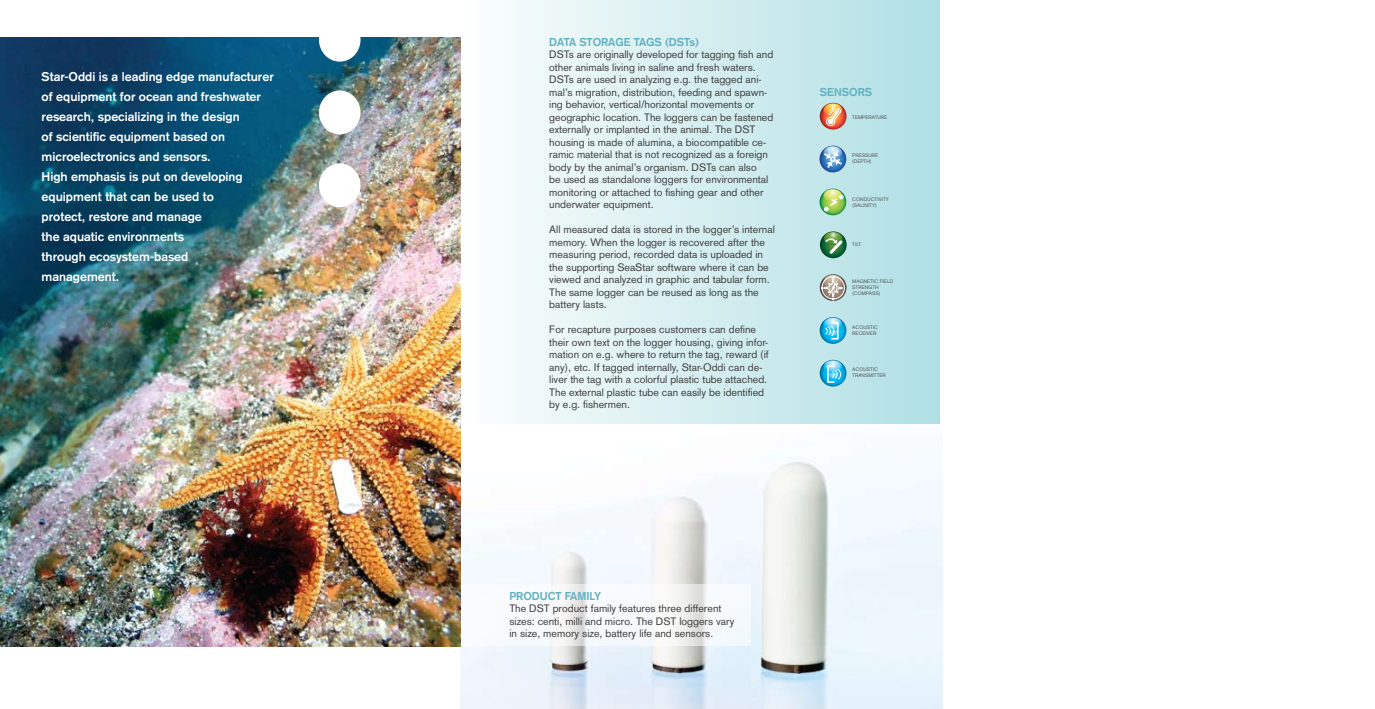
<style>
.page{position:relative;width:1375px;height:709px;background:#fff}
.page>*{position:absolute;margin:0;border:0;box-sizing:border-box;transform-origin:0 0}
.t1{font:700 12.5px/20px "Akzidenz Grotesk";color:#fff}
.t2{font:700 11.25px "Akzidenz Grotesk";color:#5fb1c2}
.t3{font:10.62px/12.5px "Akzidenz Grotesk";color:#414142}
.t4{font:5px/6.2px "Akzidenz Grotesk";color:#58595b}
</style>
<div class="page">
<img style="left:461px;top:271px;width:482px;height:438px">
<div style="left:463px;top:0;width:476px;height:423px;background:linear-gradient(to right,#fdfefd,#afdfe4)"></div>
<img style="left:0;top:38px;width:461px;height:608px">
<svg style="left:319px;top:163px;width:41px;height:44px"></svg>
<svg style="left:319px;top:90px;width:41px;height:44px"></svg>
<svg style="left:319px;top:38px;width:41px;height:24px"></svg>
<svg style="left:820px;top:103px;width:26px;height:27px"></svg>
<svg style="left:820px;top:231px;width:27px;height:27px"></svg>
<svg style="left:820px;top:274px;width:26px;height:27px"></svg>
<svg style="left:820px;top:317px;width:26px;height:27px"></svg>
<svg style="left:823px;top:103px;width:19px;height:24px"></svg>
<svg style="left:819px;top:188px;width:27px;height:27px"></svg>
<svg style="left:823px;top:189px;width:20px;height:22px"></svg>
<svg style="left:824px;top:232px;width:18px;height:22px"></svg>
<svg style="left:819px;top:146px;width:27px;height:26px"></svg>
<svg style="left:823px;top:146px;width:19px;height:22px"></svg>
<svg style="left:821px;top:275px;width:23px;height:25px"></svg>
<div style="left:822px;top:276px;width:22px;height:23px;border:1px solid #fff;border-radius:50%"></div>
<div style="left:830px;top:322px;width:8px;height:17px;border:2px solid #fff"></div>
<svg style="left:823px;top:317px;width:19px;height:20px"></svg>
<svg style="left:820px;top:360px;width:26px;height:26px"></svg>
<div style="left:827px;top:365px;width:8px;height:18px;border:2px solid #fff"></div>
<svg style="left:823px;top:360px;width:19px;height:20px"></svg>
<svg style="left:461px;top:584px;width:289px;height:62px;fill:#f6fafd"></svg>
<p class="t1" style="left:42px;top:66px;width:234px">Star-Oddi is a leading edge manufacturer of equipment for ocean and freshwater research, specializing in the design<br>of scientific equipment based on microelectronics and sensors.<br>High emphasis is put on developing equipment that can be used to<br>protect, restore and manage<br>the aquatic environments<br>through ecosystem-based<br>management.</p>
<p class="t2" style="left:549px;top:35px;width:52px">DATA STORA</p>
<p class="t2" style="left:615px;top:35px;width:85px">GE TAGS (DSTs)</p>
<p class="t3" style="left:549px;top:48px;width:225px">DSTs are originally developed for tagging fish and other animals living in saline and fresh waters.<br>DSTs are used in analyzing e.g. the tagged ani&shy;mal’s migration, distribution, feeding and spawn&shy;ing behavior, vertical/horizontal movements or geographic location. The loggers can be fastened externally or implanted in the animal. The DST housing is made of alumina, a biocompatible ce&shy;ramic material that is not recognized as a foreign body by the animal’s organism. DSTs can also<br>be used as standalone loggers for environmental monitoring or attached to fishing gear and other underwater equipment.</p>
<p class="t3" style="left:549px;top:223px;width:227px">All measured data is stored in the logger’s internal memory. When the logger is recovered after the measuring period, recorded data is uploaded in the supporting SeaStar software where it can be viewed and analyzed in graphic and tabular form.<br>The same logger can be reused as long as the battery lasts.</p>
<p class="t3" style="left:549px;top:323px;width:221px">For recapture purposes customers can define their own text on the logger housing, giving infor&shy;mation on e.g. where to return the tag, reward (if any), etc. If tagged internally, Star-Oddi can de&shy;liver the tag with a colorful plastic tube attached.<br>The external plastic tube can easily be identified by e.g. fishermen.</p>
<p class="t2" style="left:820px;top:86px;width:9px">SENSORS</p>
<p class="t4" style="left:852px;top:114px;width:36px">TEMPERATURE</p>
<p class="t4" style="left:852px;top:152px;width:28px">PRESSURE (DEPTH)</p>
<p class="t4" style="left:852px;top:196px;width:38px">CONDUCTIVITY (SALINITY)</p>
<p class="t4" style="left:852px;top:241px;width:11px">TILT</p>
<p class="t4" style="left:852px;top:278px;width:43px">MAGNETIC FIELD<br>STRENGTH (COMPASS)</p>
<p class="t4" style="left:852px;top:324px;width:27px">ACOUSTIC<br>RECEIVER</p>
<p class="t4" style="left:852px;top:366px;width:35px">ACOUSTIC<br>TRANSMITTER</p>
<p class="t2" style="left:509px;top:589px;width:93px">PRODUCT FAMILY</p>
<p class="t3" style="left:509px;top:602px;width:226px">The DST product family features three different sizes: centi, milli and micro. The DST loggers vary in size, memory size, battery life and sensors.</p>
</div>
